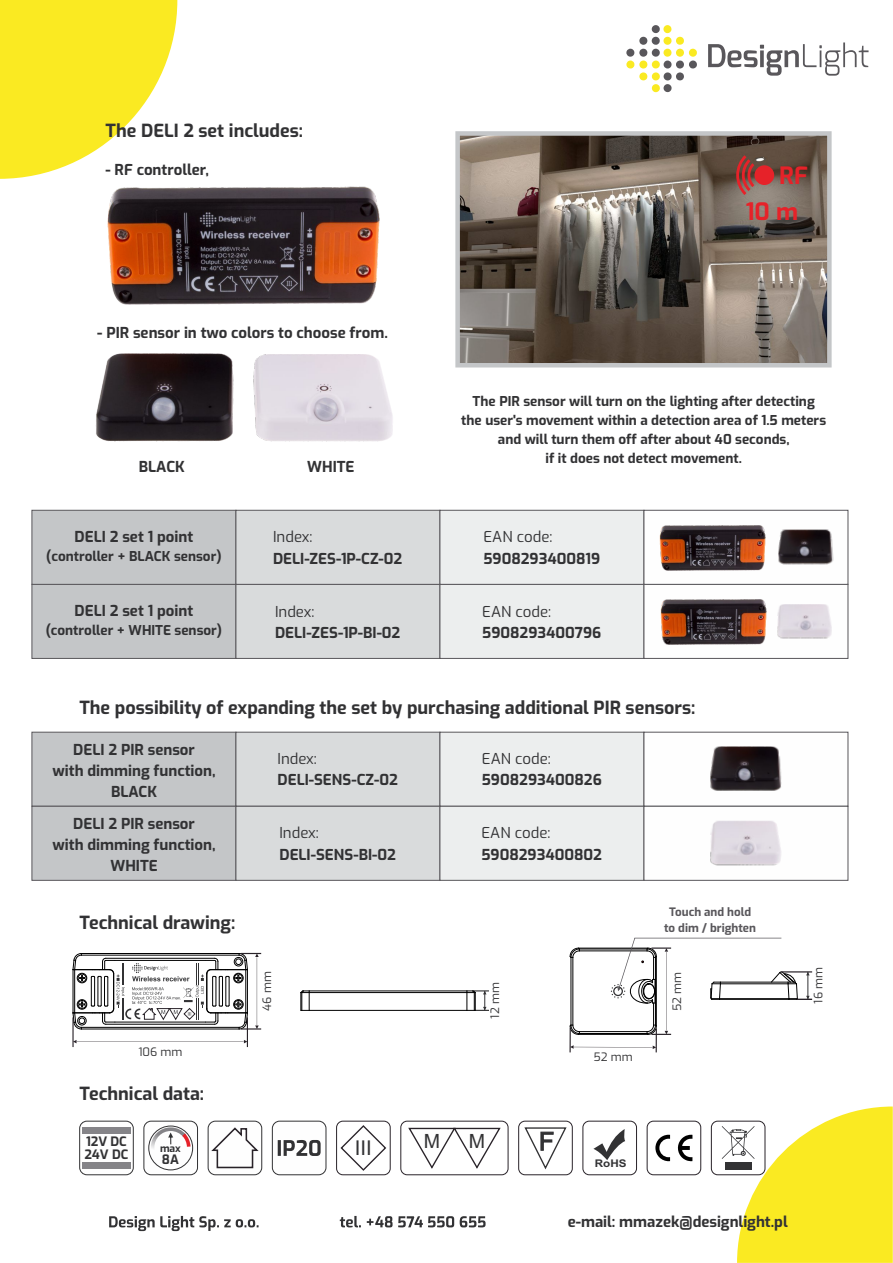
<style>
.page{position:relative;width:893px;height:1263px;background:#fff}
.page>*{position:absolute;margin:0;border:0;box-sizing:border-box;transform-origin:0 0}
.t1{font:700 23.7px "Exo";color:#e62229}
.t2{font:20.4px "Arial";color:#323234}
.t3{font:19.65px "Arial";color:#323234}
.t4{font:700 18px "Exo";color:#323234}
.t5{font:700 15px/21px "Exo";color:#323234;text-align:center}
.t6{font:15px "Exo";color:#323234}
.t7{font:700 13.5px/18.9px "Exo";color:#323234;text-align:center}
.t8{font:700 12.9px/12.8px "Exo";color:#323234}
.t9{font:700 11.55px/16.2px "Exo";color:#59575b;text-align:center}
.t10{font:11.55px "Exo";color:#323234}
.t11{font:700 10.5px "Arial";color:#323234;scale:1.1 1}
.t12{font:700 10.35px "Exo";color:#323234}
</style>
<div class="page">
<svg style="left:109px;top:1216px;width:150px;height:15px"></svg>
<svg style="left:340px;top:1216px;width:146px;height:11px"></svg>
<svg style="left:0;top:0;width:177px;height:179px"></svg>
<svg style="left:32px;top:510px;width:816px;height:149px"></svg>
<hr style="left:309px;top:1010px;width:158px;height:1px;background:#000">
<hr style="left:309px;top:992px;width:158px;height:1px;background:#000">
<hr style="left:309px;top:991px;width:158px;height:1px;background:#000">
<svg style="left:300px;top:990px;width:10px;height:21px"></svg>
<svg style="left:467px;top:990px;width:22px;height:21px"></svg>
<svg style="left:72px;top:953px;width:189px;height:77px"></svg>
<hr style="left:247px;top:1017px;width:1px;height:30px;background:#292329">
<hr style="left:73px;top:1017px;width:1px;height:30px;background:#292329">
<svg style="left:73px;top:1040px;width:174px;height:3px"></svg>
<svg style="left:32px;top:732px;width:816px;height:149px"></svg>
<img style="left:460px;top:136px;width:367px;height:226px">
<div style="left:455px;top:131px;width:377px;height:236px;border:4px solid #c4c6c8"></div>
<div style="left:754px;top:165px;width:20px;height:20px;background:#e62229;border-radius:50%"></div>
<svg style="left:736px;top:155px;width:18px;height:40px"></svg>
<div style="left:208px;top:1121px;width:54px;height:54px;background:#fefefe;border:1px solid #323234;border-radius:7px"></div>
<svg style="left:209px;top:1126px;width:50px;height:43px"></svg>
<div style="left:400px;top:1121px;width:108px;height:54px;border:1px solid #292329;border-radius:6px"></div>
<svg style="left:408px;top:1127px;width:93px;height:42px"></svg>
<div style="left:336px;top:1121px;width:55px;height:54px;border:1px solid #292329;border-radius:6px"></div>
<svg style="left:340px;top:1125px;width:47px;height:46px"></svg>
<div style="left:272px;top:1121px;width:54px;height:54px;background:#fefefe;border:1px solid #323234;border-radius:7px"></div>
<svg style="left:278px;top:1140px;width:43px;height:16px"></svg>
<div style="left:144px;top:1121px;width:54px;height:54px;background:#fefefe;border:1px solid #323234;border-radius:7px"></div>
<div style="left:148px;top:1126px;width:45px;height:44px;background:#fefefe;border:1px solid #323234;border-radius:50%"></div>
<svg style="left:151px;top:1127px;width:41px;height:24px"></svg>
<div style="left:79px;top:1121px;width:55px;height:54px;background:#fefefe;border:1px solid #323234;border-radius:7px"></div>
<div style="left:82px;top:1127px;width:49px;height:7px;background:#858488"></div>
<div style="left:82px;top:1162px;width:49px;height:6px;background:#858488"></div>
<img style="left:96px;top:353px;width:297px;height:89px">
<img style="left:107px;top:186px;width:273px;height:119px">
<img style="left:658px;top:523px;width:107px;height:48px">
<img style="left:778px;top:530px;width:55px;height:35px">
<img style="left:710px;top:746px;width:72px;height:46px">
<img style="left:710px;top:821px;width:72px;height:45px">
<img style="left:659px;top:597px;width:107px;height:48px">
<img style="left:777px;top:604px;width:55px;height:35px">
<svg style="left:569px;top:938px;width:243px;height:114px"></svg>
<svg style="left:593px;top:1129px;width:32px;height:31px"></svg>
<div style="left:582px;top:1121px;width:55px;height:54px;border:1px solid #292329;border-radius:6px"></div>
<svg style="left:677px;top:1134px;width:15px;height:27px"></svg>
<svg style="left:655px;top:1135px;width:15px;height:26px"></svg>
<div style="left:647px;top:1121px;width:54px;height:54px;border:1px solid #292329;border-radius:6px"></div>
<svg style="left:722px;top:1106px;width:171px;height:157px"></svg>
<div style="left:711px;top:1121px;width:54px;height:54px;border:1px solid #292329;border-radius:6px"></div>
<div style="left:518px;top:1121px;width:55px;height:54px;border:1px solid #292329;border-radius:6px"></div>
<svg style="left:524px;top:1127px;width:43px;height:43px"></svg>
<svg style="left:626px;top:25px;width:71px;height:67px"></svg>
<svg style="left:708px;top:42px;width:160px;height:34px"></svg>
<p class="t4" style="left:106px;top:119px;width:199px">The DELI 2 set includes:</p>
<p class="t5" style="left:106px;top:159px;width:105px">- RF controller,</p>
<p class="t5" style="left:97px;top:322px;width:292px">- PIR sensor in two colors to choose from.</p>
<p class="t5" style="left:139px;top:456px;width:48px">BLACK</p>
<p class="t5" style="left:307px;top:456px;width:49px">WHITE</p>
<p class="t5" style="left:75px;top:526px;width:120px">DELI 2 set 1 point</p>
<p class="t7" style="left:46px;top:547px;width:177px">(controller + BLACK sensor)</p>
<p class="t5" style="left:75px;top:600px;width:120px">DELI 2 set 1 point</p>
<p class="t7" style="left:46px;top:621px;width:178px">(controller + WHITE sensor)</p>
<p class="t6" style="left:273px;top:527px;width:41px">Index:</p>
<p class="t5" style="left:273px;top:548px;width:131px">DELI-ZES-1P-CZ-02</p>
<p class="t6" style="left:275px;top:601px;width:41px">Index:</p>
<p class="t5" style="left:275px;top:622px;width:127px">DELI-ZES-1P-BI-02</p>
<h1 class="t1" style="left:779px;top:160px;width:30px">RF</h1>
<h1 class="t1" style="left:746px;top:196px;width:54px">10 m</h1>
<p class="t7" style="left:461px;top:392px;width:366px">The PIR sensor will turn on the lighting after detecting the user's movement within a detection area of 1.5 meters and will turn them off after about 40 seconds,<br>if it does not detect movement.</p>
<p class="t6" style="left:483px;top:527px;width:70px">EAN code:</p>
<p class="t5" style="left:483px;top:548px;width:118px">5908293400819</p>
<p class="t6" style="left:482px;top:601px;width:70px">EAN code:</p>
<p class="t5" style="left:482px;top:622px;width:121px">5908293400796</p>
<p class="t4" style="left:79px;top:696px;width:617px">The possibility of expanding the set by purchasing additional PIR sensors:</p>
<p class="t5" style="left:53px;top:739px;width:164px">DELI 2 PIR sensor<br>with dimming function,<br>BLACK</p>
<p class="t5" style="left:53px;top:813px;width:164px">DELI 2 PIR sensor<br>with dimming function,<br>WHITE</p>
<p class="t4" style="left:79px;top:911px;width:157px">Technical drawing:</p>
<p class="t10" style="left:138px;top:1044px;width:46px">106 mm</p>
<p class="t4" style="left:79px;top:1082px;width:126px">Technical data:</p>
<p class="t6" style="left:278px;top:749px;width:41px">Index:</p>
<p class="t5" style="left:278px;top:770px;width:122px">DELI-SENS-CZ-02</p>
<p class="t6" style="left:279px;top:823px;width:41px">Index:</p>
<p class="t5" style="left:279px;top:844px;width:118px">DELI-SENS-BI-02</p>
<p class="t10" style="left:260px;top:1010px;width:41px;rotate:-90deg">46 mm</p>
<p class="t6" style="left:482px;top:749px;width:70px">EAN code:</p>
<p class="t5" style="left:482px;top:770px;width:121px">5908293400826</p>
<p class="t6" style="left:481px;top:823px;width:70px">EAN code:</p>
<p class="t5" style="left:481px;top:844px;width:122px">5908293400802</p>
<p class="t10" style="left:488px;top:1018px;width:38px;rotate:-90deg">12 mm</p>
<p class="t10" style="left:593px;top:1049px;width:41px">52 mm</p>
<p class="t8" style="left:84px;top:1135px;width:46px">12V DC<br>24V DC</p>
<p class="t12" style="left:160px;top:1142px;width:22px">max</p>
<h2 class="t2" style="left:355px;top:1140px;width:19px">III</h2>
<h3 class="t3" style="left:424px;top:1134px;width:18px">M</h3>
<h3 class="t3" style="left:469px;top:1134px;width:18px">M</h3>
<p class="t8" style="left:162px;top:1153px;width:18px">8A</p>
<p class="t11" style="left:595px;top:1159px;width:30px">RoHS</p>
<p class="t9" style="left:664px;top:903px;width:93px">Touch and hold to dim / brighten</p>
<p class="t10" style="left:670px;top:1011px;width:41px;rotate:-90deg">52 mm</p>
<p class="t10" style="left:811px;top:1004px;width:38px;rotate:-90deg">16 mm</p>
<p class="t5" style="left:568px;top:1212px;width:221px">e-mail: mmazek@designlight.pl</p>
</div>
